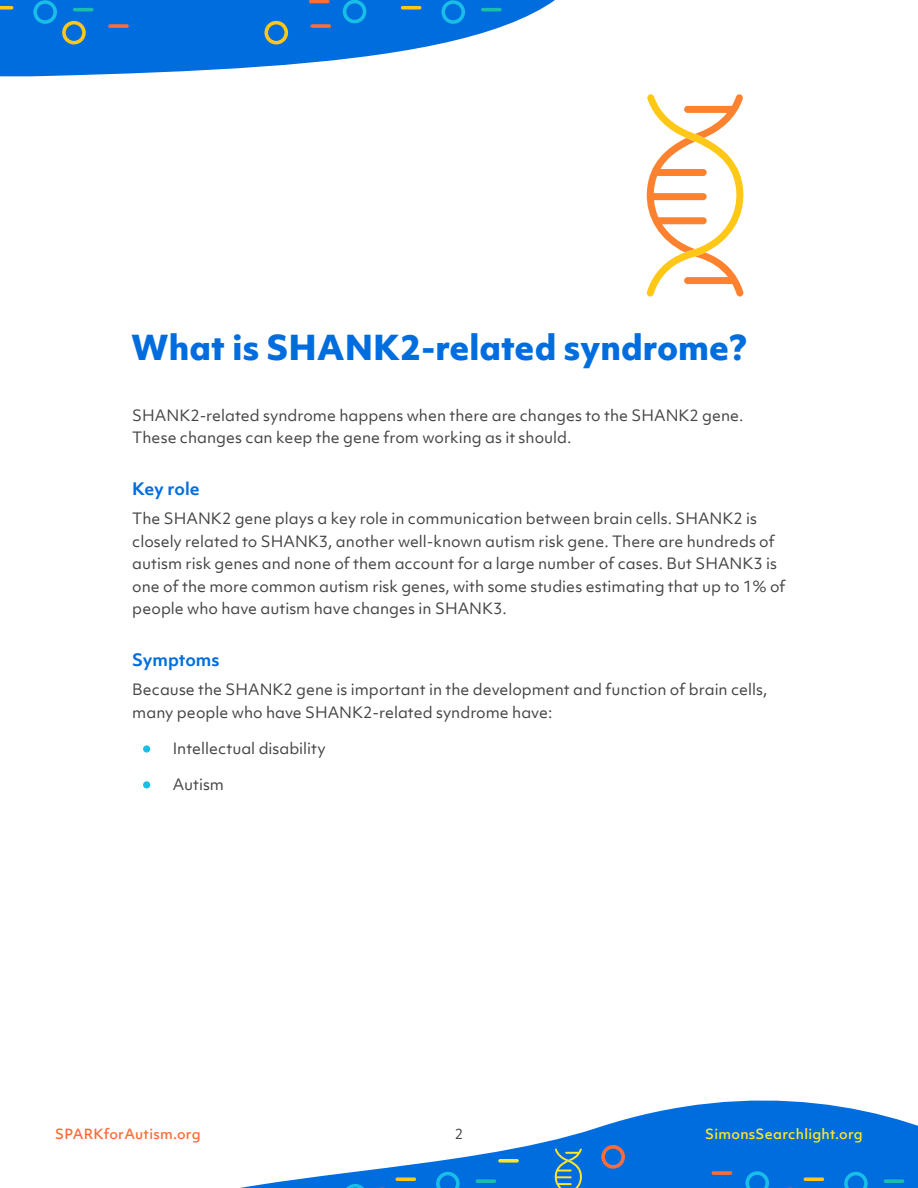
<style>
.page{position:relative;width:918px;height:1188px;background:#fff}
.page>*{position:absolute;margin:0;border:0;box-sizing:border-box;transform-origin:0 0}
.t1{font:800 33px "Objektiv Mk 1";color:#006ddf}
.t2{font:700 16.5px "Objektiv Mk 1";color:#006ede}
.t3{font:700 16.5px "Objektiv Mk 1";letter-spacing:-.01em;color:#006ddf}
.t4{font:15px/22.5px "Objektiv Mk 1";color:#444445}
.t5{font:500 13.5px "Objektiv Mk 1";letter-spacing:.02em;color:#ffe627}
.t6{font:500 13.5px "Objektiv Mk 1";letter-spacing:.02em;color:#ff6c36}
.t7{font:13.5px "Objektiv Mk 1";color:#444445}
</style>
<div class="page">
<svg style="left:646px;top:94px;width:98px;height:203px"></svg>
<svg style="left:240px;top:1100px;width:678px;height:88px;fill:#006ddf"></svg>
<svg style="left:0;top:0;width:555px;height:77px;fill:#006ddf"></svg>
<svg style="left:884px;top:1179px;width:20px;height:4px"></svg>
<svg style="left:601px;top:1145px;width:24px;height:24px"></svg>
<svg style="left:844px;top:1172px;width:24px;height:16px"></svg>
<svg style="left:476px;top:1179px;width:20px;height:4px"></svg>
<svg style="left:498px;top:1159px;width:21px;height:4px"></svg>
<svg style="left:436px;top:1172px;width:24px;height:16px"></svg>
<svg style="left:804px;top:1177px;width:20px;height:4px"></svg>
<svg style="left:778px;top:1187px;width:24px;height:1px"></svg>
<hr style="left:740px;top:1159px;width:20px;height:4px;background:#006ddf;border-radius:2px">
<svg style="left:745px;top:1171px;width:24px;height:17px"></svg>
<svg style="left:712px;top:1171px;width:20px;height:4px"></svg>
<hr style="left:534px;top:1159px;width:20px;height:4px;background:#006ddf;border-radius:2px">
<svg style="left:395px;top:1177px;width:21px;height:4px"></svg>
<svg style="left:343px;top:1184px;width:51px;height:4px"></svg>
<hr style="left:481px;top:8px;width:21px;height:3px;background:#1abfac;border-radius:2px">
<svg style="left:441px;top:0;width:24px;height:24px"></svg>
<svg style="left:264px;top:21px;width:24px;height:23px"></svg>
<hr style="left:73px;top:8px;width:21px;height:3px;background:#1abfac;border-radius:2px">
<svg style="left:33px;top:0;width:53px;height:44px;background:#1b7ecb"></svg>
<svg style="left:401px;top:6px;width:20px;height:4px"></svg>
<svg style="left:343px;top:0;width:23px;height:23px"></svg>
<hr style="left:309px;top:0;width:21px;height:3px;background:#ff6c36;border-radius:2px">
<svg style="left:0;top:6px;width:13px;height:4px"></svg>
<svg style="left:310px;top:24px;width:21px;height:4px"></svg>
<svg style="left:108px;top:24px;width:21px;height:4px"></svg>
<hr style="left:409px;top:22px;width:20px;height:4px;background:#006ddf;border-radius:2px">
<hr style="left:1px;top:22px;width:20px;height:4px;background:#006ddf;border-radius:2px">
<svg style="left:554px;top:1148px;width:28px;height:40px"></svg>
<div style="left:143px;top:745px;width:7px;height:8px;background:#19bee7;border-radius:50%"></div>
<div style="left:143px;top:781px;width:7px;height:8px;background:#19bee7;border-radius:50%"></div>
<h1 class="t1" style="left:131px;top:323px;width:617px">What is SHANK2-related syndrome?</h1>
<p class="t4" style="left:132px;top:404px;width:613px">SHANK2-related syndrome happens when there are changes to the SHANK2 gene.<br>These changes can keep the gene from working as it should.</p>
<p class="t3" style="left:132px;top:477px;width:69px">Key role</p>
<p class="t4" style="left:132px;top:507px;width:655px">The SHANK2 gene plays a key role in communication between brain cells. SHANK2 is closely related to SHANK3, another well-known autism risk gene. There are hundreds of autism risk genes and none of them account for a large number of cases. But SHANK3 is one of the more common autism risk genes, with some studies estimating that up to 1% of people who have autism have changes in SHANK3.</p>
<p class="t2" style="left:132px;top:648px;width:89px">Symptoms</p>
<p class="t4" style="left:132px;top:678px;width:637px">Because the SHANK2 gene is important in the development and function of brain cells, many people who have SHANK2-related syndrome have:</p>
<p class="t4" style="left:173px;top:737px;width:155px">Intellectual disability</p>
<p class="t4" style="left:173px;top:773px;width:53px">Autism</p>
<p class="t6" style="left:55px;top:1125px;width:147px">SPARKforAutism.org</p>
<p class="t7" style="left:455px;top:1125px;width:10px">2</p>
<p class="t5" style="left:705px;top:1125px;width:159px">SimonsSearchlight.org</p>
</div>
